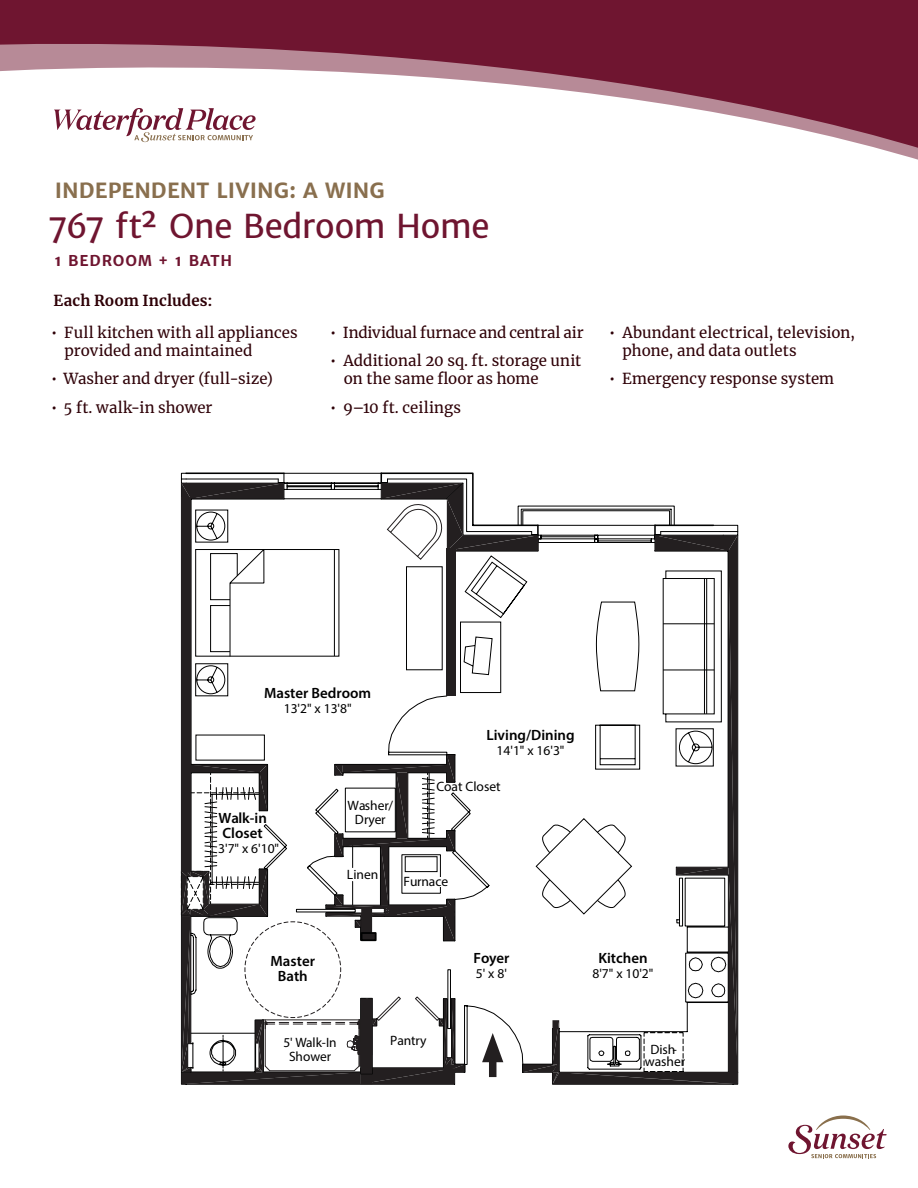
<style>
.page{position:relative;width:918px;height:1188px;background:#fff}
.page>*{position:absolute;margin:0;border:0;box-sizing:border-box;transform-origin:0 0}
.t1{font:33px "Merriweather Sans";letter-spacing:-.01em;color:#6f1530}
.t2{font:700 21px "Merriweather Sans";color:#896f4e}
.t3{font:15px/18px "Merriweather";letter-spacing:.005em;color:#2e0107}
.t4{font:700 15px "Merriweather";letter-spacing:.01em;color:#2e0107}
.t5{font:700 15px "Merriweather Sans";letter-spacing:.055em;color:#6f1530}
.t6{font:600 14.85px/14.9px "Myriad Pro";color:#000101;text-align:center}
.t7{font:13.5px/12.1px "Myriad Pro";color:#000101;text-align:center}
</style>
<div class="page">
<svg style="left:788px;top:1115px;width:99px;height:43px"></svg>
<svg style="left:0;top:0;width:918px;height:152px"></svg>
<svg style="left:181px;top:472px;width:557px;height:612px"></svg>
<p class="t2" style="left:55px;top:177px;width:331px">INDEPENDENT LIVING: A WING</p>
<p class="t1" style="left:48px;top:204px;width:444px">767 ft2 One Bedroom Home</p>
<p class="t5" style="left:55px;top:251px;width:179px">1 BEDROOM + 1 BATH</p>
<p class="t4" style="left:54px;top:290px;width:160px">Each Room Includes:</p>
<p class="t3" style="left:65px;top:323px;width:235px;text-indent:-13px">• Full kitchen with all appliances provided and maintained</p>
<p class="t3" style="left:51px;top:369px;width:223px">• Washer and dryer (full-size)</p>
<p class="t3" style="left:51px;top:398px;width:163px">• 5 ft. walk-in shower</p>
<p class="t3" style="left:330px;top:323px;width:255px">• Individual furnace and central air</p>
<p class="t3" style="left:344px;top:351px;width:239px;text-indent:-14px">• Additional 20 sq. ft. storage unit on the same floor as home</p>
<p class="t3" style="left:330px;top:398px;width:132px">• 9–10 ft. ceilings</p>
<p class="t3" style="left:623px;top:323px;width:234px;text-indent:-13px">• Abundant electrical, television, phone, and data outlets</p>
<p class="t3" style="left:609px;top:369px;width:227px">• Emergency response system</p>
<p class="t6" style="left:264px;top:686px;width:109px">Master Bedroom</p>
<p class="t7" style="left:284px;top:703px;width:69px">13'2" x 13'8"</p>
<p class="t7" style="left:348px;top:799px;width:47px">Washer/</p>
<p class="t6" style="left:218px;top:810px;width:50px">Walk-in</p>
<p class="t7" style="left:355px;top:813px;width:32px">Dryer</p>
<p class="t7" style="left:218px;top:842px;width:63px">3'7" x 6'10"</p>
<p class="t6" style="left:223px;top:825px;width:42px">Closet</p>
<p class="t7" style="left:347px;top:868px;width:33px">Linen</p>
<p class="t6" style="left:486px;top:727px;width:90px">Living/Dining</p>
<p class="t7" style="left:497px;top:744px;width:69px">14'1" x 16'3"</p>
<p class="t7" style="left:436px;top:780px;width:66px">Coat Closet</p>
<p class="t7" style="left:403px;top:875px;width:46px">Furnace</p>
<p class="t6" style="left:271px;top:953px;width:46px">Master<br>Bath</p>
<p class="t7" style="left:283px;top:1036px;width:55px;line-height:13.5px">5' Walk-In<br>Shower</p>
<p class="t7" style="left:390px;top:1034px;width:38px">Pantry</p>
<p class="t6" style="left:474px;top:950px;width:37px">Foyer</p>
<p class="t7" style="left:476px;top:967px;width:33px">5' x 8'</p>
<p class="t6" style="left:598px;top:950px;width:51px">Kitchen</p>
<p class="t7" style="left:592px;top:967px;width:63px">8'7" x 10'2"</p>
<p class="t7" style="left:645px;top:1043px;width:42px">Dish&shy;washer</p>
</div>
